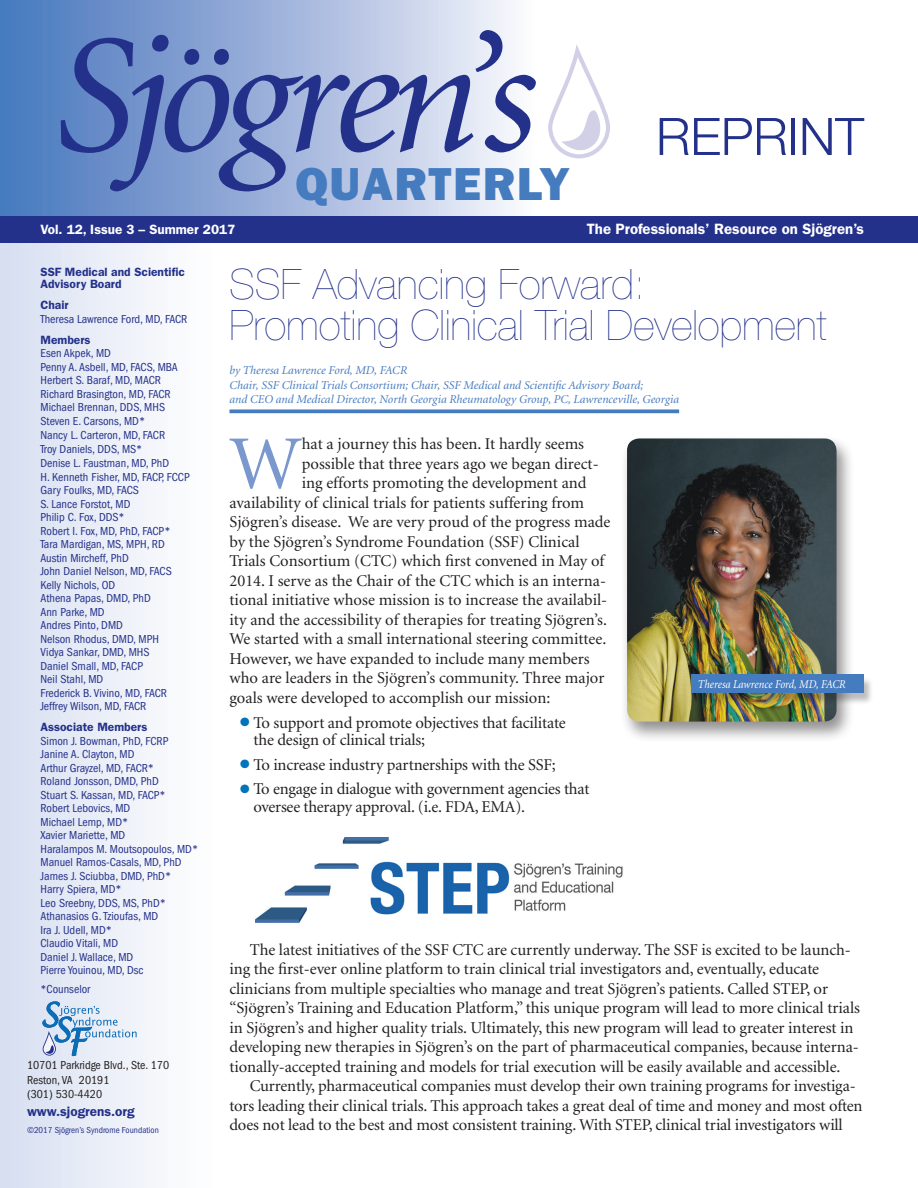
<style>
.page{position:relative;width:918px;height:1188px;background:#fff}
.page>*{position:absolute;margin:0;border:0;box-sizing:border-box;transform-origin:0 0}
.t1{font:italic 169.5px "Minion";letter-spacing:-.06em;color:#24318b}
.t2{font:76.5px "Minion";color:#7a98ce}
.t3{font:300 51.75px "Helvetica Neue";letter-spacing:-.005em;color:#24318b}
.t4{font:800 46.5px "Franklin Gothic";letter-spacing:.04em;color:#457bbf}
.t5{font:200 42px/40.5px "Helvetica Neue";color:#24318b}
.t6{font:16.5px/19.5px "Minion";letter-spacing:-.005em;color:#231f20}
.t7{font:600 15px "Franklin Gothic";color:#fff}
.t8{font:600 13.5px "Franklin Gothic";color:#fff}
.t9{font:600 13.5px "Franklin Gothic";color:#24318b}
.t10{font:condensed 12px/13.5px "Franklin Gothic";color:#24318b}
.t11{font:italic 12px/14.4px "Minion";color:#457bbf}
.t12{font:600 12px/12px "Franklin Gothic";color:#24318b}
.t13{font:condensed 12px/14.4px "Franklin Gothic";color:#231f20}
.t14{font:italic 12px "Minion";color:#fff;scale:.9 1}
.t15{font:condensed 9px "Franklin Gothic";color:#24318b}
.s1{color:#0174bc}
</style>
<div class="page">
<div style="left:0;top:243px;width:216px;height:945px;background:linear-gradient(to right,#d7def0,#fff)"></div>
<div style="left:0;top:0;width:533px;height:216px;background:linear-gradient(to right,#4373bc,#f7f4fb)"></div>
<svg style="left:548px;top:44px;width:62px;height:114px"></svg>
<svg style="left:42px;top:1001px;width:95px;height:55px"></svg>
<div style="left:0;top:216px;width:918px;height:27px;background:#24318b"></div>
<div style="left:619px;top:435px;width:236px;height:308px;background:#231f20;opacity:.5"></div>
<img style="left:627px;top:438px;width:210px;height:284px">
<div style="left:690px;top:677px;width:184px;height:29px;background:#231f20;opacity:.3"></div>
<div style="left:691px;top:675px;width:173px;height:18px;background:#457bbf"></div>
<svg style="left:230px;top:409px;width:449px;height:4px;fill:#457bbf"></svg>
<img style="left:255px;top:837px;width:368px;height:86px">
<h1 class="t1" style="left:54px;top:13px;width:484px">Sjögren’s</h1>
<h3 class="t4" style="left:295px;top:157px;width:276px">QUARTERLY</h3>
<h3 class="t3" style="left:656px;top:105px;width:210px">REPRINT</h3>
<p class="t8" style="left:40px;top:221px;width:196px">Vol. 12, Issue 3 – Summer 2017</p>
<p class="t7" style="left:587px;top:220px;width:279px">The Professionals’ Resource on Sjögren’s</p>
<p class="t12" style="left:40px;top:266px;width:146px">SSF Medical and Scientific<br>Advisory Board</p>
<p class="t12" style="left:40px;top:299px;width:30px">Chair</p>
<p class="t10" style="left:40px;top:312px;width:148px">Theresa Lawrence Ford, MD, FACR</p>
<p class="t12" style="left:40px;top:334px;width:52px">Members</p>
<p class="t10" style="left:40px;top:347px;width:151px">Esen Akpek, MD<br>Penny A. Asbell, MD, FACS, MBA<br>Herbert S. Baraf, MD, MACR<br>Richard Brasington, MD, FACR<br>Michael Brennan, DDS, MHS<br>Steven E. Carsons, MD*<br>Nancy L. Carteron, MD, FACR<br>Troy Daniels, DDS, MS*<br>Denise L. Faustman, MD, PhD<br>H. Kenneth Fisher, MD, FACP, FCCP<br>Gary Foulks, MD, FACS<br>S. Lance Forstot, MD<br>Philip C. Fox, DDS*<br>Robert I. Fox, MD, PhD, FACP*<br>Tara Mardigan, MS, MPH, RD<br>Austin Mircheff, PhD<br>John Daniel Nelson, MD, FACS<br>Kelly Nichols, OD<br>Athena Papas, DMD, PhD<br>Ann Parke, MD<br>Andres Pinto, DMD<br>Nelson Rhodus, DMD, MPH<br>Vidya Sankar, DMD, MHS<br>Daniel Small, MD, FACP<br>Neil Stahl, MD<br>Frederick B. Vivino, MD, FACR<br>Jeffrey Wilson, MD, FACR</p>
<p class="t12" style="left:40px;top:721px;width:108px">Associate Members</p>
<p class="t10" style="left:40px;top:734px;width:159px">Simon J. Bowman, PhD, FCRP<br>Janine A. Clayton, MD<br>Arthur Grayzel, MD, FACR*<br>Roland Jonsson, DMD, PhD<br>Stuart S. Kassan, MD, FACP*<br>Robert Lebovics, MD<br>Michael Lemp, MD*<br>Xavier Mariette, MD<br>Haralampos M. Moutsopoulos, MD*<br>Manuel Ramos-Casals, MD, PhD<br>James J. Sciubba, DMD, PhD*<br>Harry Spiera, MD*<br>Leo Sreebny, DDS, MS, PhD*<br>Athanasios G. Tzioufas, MD<br>Ira J. Udell, MD*<br>Claudio Vitali, MD<br>Daniel J. Wallace, MD<br>Pierre Youinou, MD, Dsc</p>
<p class="t10" style="left:40px;top:983px;width:51px">*Counselor</p>
<p class="t13" style="left:27px;top:1058px;width:144px">10701 Parkridge Blvd., Ste. 170<br>Reston, VA 20191<br>(301) 530-4420</p>
<p class="t9" style="left:27px;top:1103px;width:109px">www.sjogrens.org</p>
<p class="t15" style="left:27px;top:1125px;width:133px">©2017 Sjögren’s Syndrome Foundation</p>
<h3 class="t5" style="left:230px;top:263px;width:599px">SSF Advancing Forward:<br>Promoting Clinical Trial Development</h3>
<p class="t11" style="left:230px;top:364px;width:451px">by Theresa Lawrence Ford, MD, FACR<br>Chair, SSF Clinical Trials Consortium; Chair, SSF Medical and Scientific Advisory Board;<br>and CEO and Medical Director, North Georgia Rheumatology Group, PC, Lawrenceville, Georgia</p>
<h2 class="t2" style="left:230px;top:426px;width:74px">W</h2>
<p class="t6" style="left:302px;top:435px;width:284px">hat a journey this has been. It hardly seems</p>
<p class="t6" style="left:302px;top:454px;width:299px">possible that three years ago we began direct-</p>
<p class="t6" style="left:302px;top:474px;width:286px">ing efforts promoting the development and</p>
<p class="t6" style="left:229px;top:493px;width:356px">availability of clinical trials for patients suffering from</p>
<p class="t6" style="left:229px;top:513px;width:383px">Sjögren’s disease. We are very proud of the progress made</p>
<p class="t6" style="left:229px;top:532px;width:352px">by the Sjögren’s Syndrome Foundation (SSF) Clinical</p>
<p class="t6" style="left:229px;top:552px;width:376px">Trials Consortium (CTC) which first convened in May of</p>
<p class="t6" style="left:229px;top:571px;width:378px">2014. I serve as the Chair of the CTC which is an interna-</p>
<p class="t6" style="left:229px;top:591px;width:379px">tional initiative whose mission is to increase the availabil-</p>
<p class="t6" style="left:229px;top:610px;width:379px">ity and the accessibility of therapies for treating Sjögren’s.</p>
<p class="t6" style="left:229px;top:630px;width:378px">We started with a small international steering committee.</p>
<p class="t6" style="left:229px;top:649px;width:362px">However, we have expanded to include many members</p>
<p class="t6" style="left:229px;top:669px;width:376px">who are leaders in the Sjögren’s community. Three major</p>
<p class="t6" style="left:229px;top:688px;width:322px">goals were developed to accomplish our mission:</p>
<p class="t6" style="left:253px;top:714px;width:314px;line-height:17.2px;text-indent:-13px"><span class="s1">●</span> To support and promote objectives that facilitate the design of clinical trials;</p>
<p class="t6" style="left:240px;top:755px;width:317px"><span class="s1">●</span> To increase industry partnerships with the SSF;</p>
<p class="t6" style="left:254px;top:781px;width:337px;line-height:17.2px;text-indent:-14px"><span class="s1">●</span> To engage in dialogue with government agencies that oversee therapy approval. (i.e. FDA, EMA).</p>
<p class="t14" style="left:698px;top:678px;width:166px">Theresa Lawrence Ford, MD, FACR</p>
<p class="t6" style="left:230px;top:940px;width:632px;text-indent:20px">The latest initiatives of the SSF CTC are currently underway. The SSF is excited to be launch&shy;ing the first-ever online platform to train clinical trial investigators and, eventually, educate clinicians from multiple specialties who manage and treat Sjögren’s patients. Called STEP, or “Sjögren’s Training and Education Platform,” this unique program will lead to more clinical trials in Sjögren’s and higher quality trials. Ultimately, this new program will lead to greater interest in developing new therapies in Sjögren’s on the part of pharmaceutical companies, because interna&shy;tionally-accepted training and models for trial execution will be easily available and accessible.</p>
<p class="t6" style="left:230px;top:1077px;width:635px;text-indent:20px">Currently, pharmaceutical companies must develop their own training programs for investiga&shy;tors leading their clinical trials. This approach takes a great deal of time and money and most often does not lead to the best and most consistent training. With STEP, clinical trial investigators will</p>
</div>
